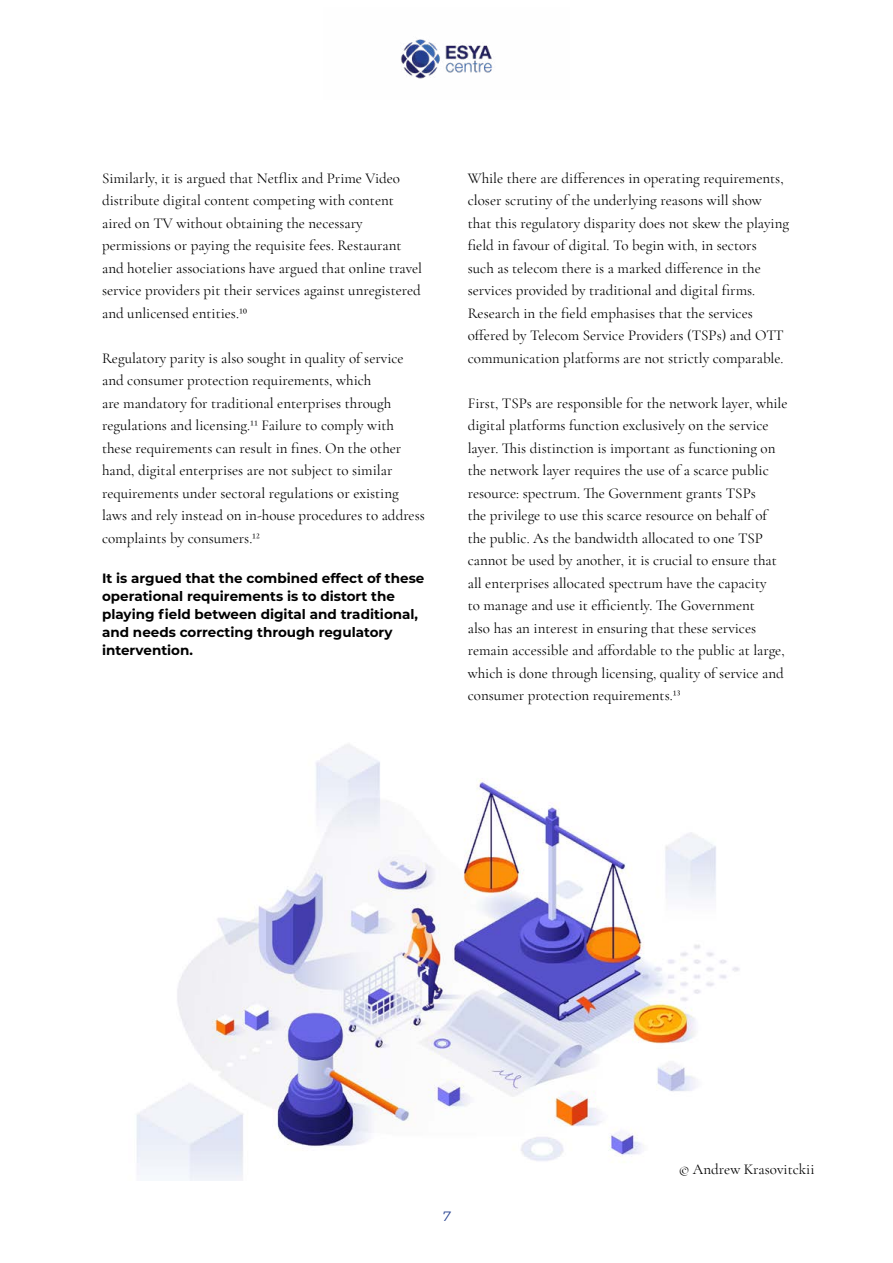
<style>
.page{position:relative;width:893px;height:1263px;background:#fff}
.page>*{position:absolute;margin:0;border:0;box-sizing:border-box;transform-origin:0 0}
.t1{font:15px/22.5px "Cormorant Garamond";color:#000}
.t2{font:700 13.5px/18px "Montserrat";color:#000}
.t3{font:italic 13.5px "Montserrat";color:#25408f}
</style>
<div class="page">
<img style="left:401px;top:39px;width:92px;height:40px">
<img style="left:136px;top:744px;width:604px;height:436px">
<p class="t1" style="left:102px;top:167px;width:322px">Similarly, it is argued that Netflix and Prime Video distribute digital content competing with content aired on TV without obtaining the necessary permissions or paying the requisite fees. Restaurant and hotelier associations have argued that online travel service providers pit their services against unregistered and unlicensed entities.10</p>
<p class="t1" style="left:102px;top:347px;width:324px">Regulatory parity is also sought in quality of service and consumer protection requirements, which<br>are mandatory for traditional enterprises through regulations and licensing.11 Failure to comply with these requirements can result in fines. On the other hand, digital enterprises are not subject to similar requirements under sectoral regulations or existing laws and rely instead on in-house procedures to address complaints by consumers.12</p>
<p class="t2" style="left:102px;top:569px;width:324px">It is argued that the combined effect of these operational requirements is to distort the playing field between digital and traditional, and needs correcting through regulatory intervention.</p>
<p class="t1" style="left:468px;top:167px;width:323px">While there are differences in operating requirements, closer scrutiny of the underlying reasons will show that this regulatory disparity does not skew the playing field in favour of digital. To begin with, in sectors<br>such as telecom there is a marked difference in the services provided by traditional and digital firms.<br>Research in the field emphasises that the services offered by Telecom Service Providers (TSPs) and OTT communication platforms are not strictly comparable.</p>
<p class="t1" style="left:468px;top:392px;width:321px">First, TSPs are responsible for the network layer, while digital platforms function exclusively on the service layer. This distinction is important as functioning on the network layer requires the use of a scarce public resource: spectrum. The Government grants TSPs<br>the privilege to use this scarce resource on behalf of the public. As the bandwidth allocated to one TSP cannot be used by another, it is crucial to ensure that all enterprises allocated spectrum have the capacity<br>to manage and use it efficiently. The Government<br>also has an interest in ensuring that these services remain accessible and affordable to the public at large, which is done through licensing, quality of service and consumer protection requirements.13</p>
<p class="t3" style="left:442px;top:1207px;width:9px">7</p>
<p class="t1" style="left:679px;top:1157px;width:137px">© Andrew Krasovitckii</p>
</div>
